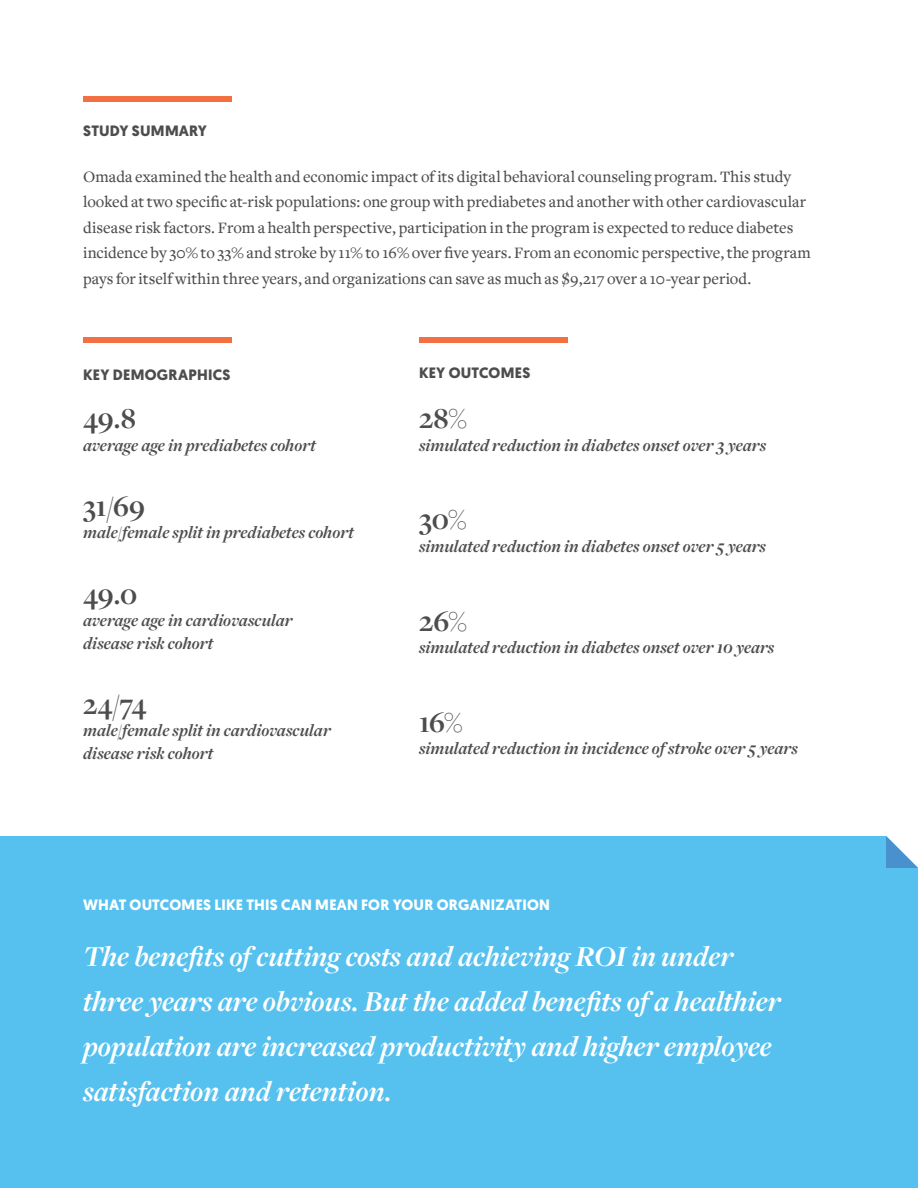
<style>
.page{position:relative;width:918px;height:1188px;background:#fff}
.page>*{position:absolute;margin:0;border:0;box-sizing:border-box;transform-origin:0 0}
.t1{font:italic 700 30px/45px "Freight Disp Pro";color:#fff}
.t2{font:700 30px "Freight Disp Pro";letter-spacing:-.005em;color:#4d4d4d}
.t3{font:italic 700 18px/22.5px "Freight Disp Pro";color:#4d4d4d}
.t4{font:500 16.5px/25.5px "Freight Text";color:#4d4d4d}
.t5{font:700 15px "Geomanist";letter-spacing:.02em;color:#fff}
.t6{font:700 15px "Geomanist";letter-spacing:.015em;color:#4d4d4d}
</style>
<div class="page">
<div style="left:0;top:836px;width:918px;height:352px;background:#56c1ef"></div>
<div style="left:83px;top:96px;width:148px;height:6px;background:#f37043"></div>
<div style="left:83px;top:338px;width:148px;height:5px;background:#f37043"></div>
<div style="left:419px;top:338px;width:148px;height:5px;background:#f37043"></div>
<svg style="left:886px;top:836px;width:32px;height:32px"></svg>
<p class="t6" style="left:83px;top:121px;width:125px">STUDY SUMMARY</p>
<p class="t4" style="left:83px;top:164px;width:729px">Omada examined the health and economic impact of its digital behavioral counseling program. This study looked at two specific at-risk populations: one group with prediabetes and another with other cardiovascular disease risk factors. From a health perspective, participation in the program is expected to reduce diabetes incidence by 30% to 33% and stroke by 11% to 16% over five years. From an economic perspective, the program pays for itself within three years, and organizations can save as much as $9,217 over a 10-year period.</p>
<p class="t6" style="left:83px;top:364px;width:149px">KEY DEMOGRAPHICS</p>
<p class="t6" style="left:419px;top:363px;width:113px">KEY OUTCOMES</p>
<h1 class="t2" style="left:83px;top:399px;width:54px">49.8</h1>
<p class="t3" style="left:83px;top:433px;width:234px">average age in prediabetes cohort</p>
<h1 class="t2" style="left:419px;top:399px;width:49px">28%</h1>
<p class="t3" style="left:419px;top:433px;width:349px">simulated reduction in diabetes onset over 3 years</p>
<h1 class="t2" style="left:83px;top:486px;width:63px">31/69</h1>
<p class="t3" style="left:83px;top:521px;width:272px">male/female split in prediabetes cohort</p>
<h1 class="t2" style="left:83px;top:574px;width:56px">49.0</h1>
<p class="t3" style="left:83px;top:609px;width:211px">average age in cardiovascular disease risk cohort</p>
<h1 class="t2" style="left:83px;top:684px;width:65px">24/74</h1>
<p class="t3" style="left:83px;top:719px;width:249px">male/female split in cardiovascular disease risk cohort</p>
<h1 class="t2" style="left:419px;top:500px;width:49px">30%</h1>
<p class="t3" style="left:419px;top:534px;width:349px">simulated reduction in diabetes onset over 5 years</p>
<h1 class="t2" style="left:419px;top:601px;width:49px">26%</h1>
<p class="t3" style="left:419px;top:636px;width:357px">simulated reduction in diabetes onset over 10 years</p>
<h1 class="t2" style="left:419px;top:702px;width:45px">16%</h1>
<p class="t3" style="left:419px;top:737px;width:380px">simulated reduction in incidence of stroke over 5 years</p>
<p class="t5" style="left:83px;top:895px;width:468px">WHAT OUTCOMES LIKE THIS CAN MEAN FOR YOUR ORGANIZATION</p>
<h1 class="t1" style="left:83px;top:933px;width:699px">The benefits of cutting costs and achieving ROI in under three years are obvious. But the added benefits of a healthier population are increased productivity and higher employee satisfaction and retention.</h1>
</div>
